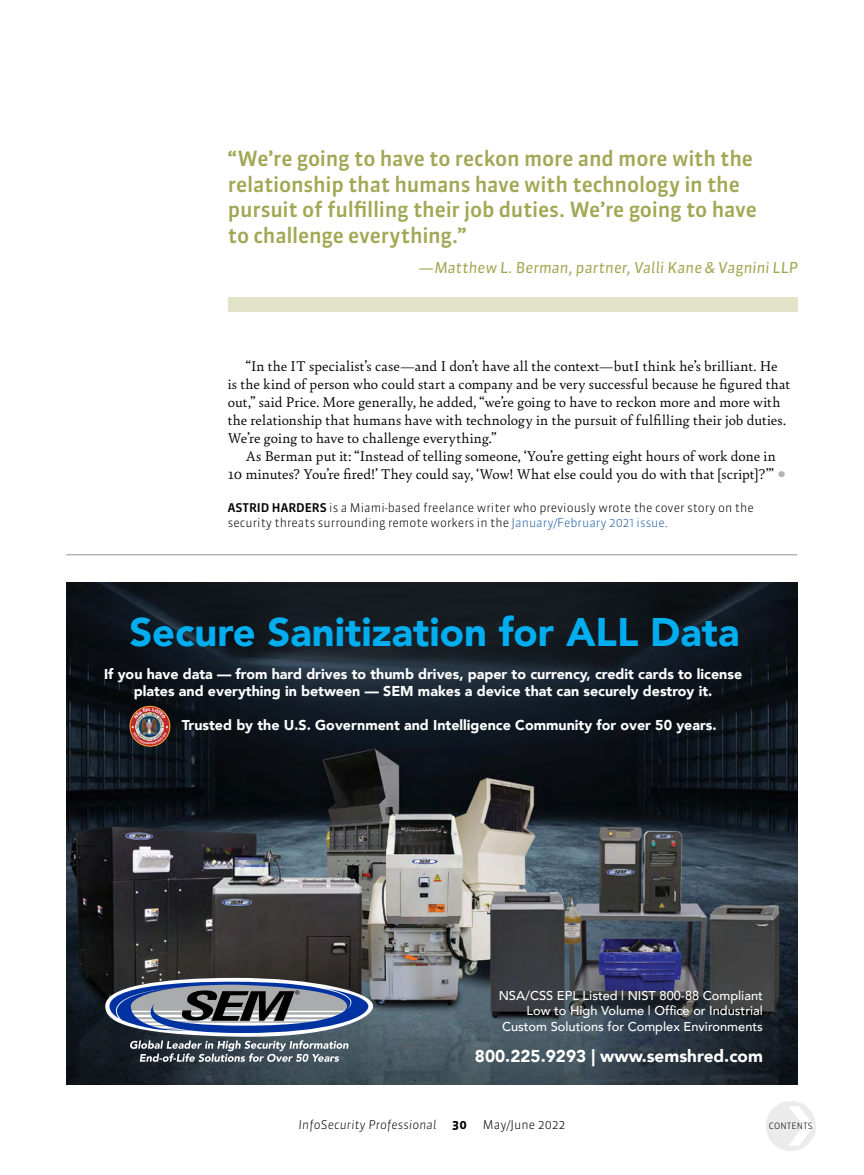
<style>
.page{position:relative;width:864px;height:1175px;background:#fff}
.page>*{position:absolute;margin:0;border:0;box-sizing:border-box;transform-origin:0 0}
.t1{font:900 39.9px "Avenir";color:#00aeef}
.t2{font:500 21px/25.5px "Sanuk OT";letter-spacing:-.01em;color:#a1a753}
.t3{font:900 17.1px "Avenir";color:#fff}
.t4{font:15px/18px "Bely";letter-spacing:.01em;color:#000}
.t5{font:italic 15px "Sanuk OT";letter-spacing:.005em;color:#a1a753}
.t6{font:900 14.25px/17.1px "Avenir";color:#fff;text-align:center}
.t7{font:500 12.9px/15.6px "Avenir";color:#fff;text-align:right}
.t8{font:300 12px/15px "Sanuk OT";color:#000}
.t9{font:italic 300 12px "Sanuk OT";letter-spacing:.01em;color:#000}
.t10{font:700 12px "Sanuk OT";color:#000}
.t11{font:300 8.7px "Sanuk OT";letter-spacing:.01em;color:#000}
.s1{color:#b1b4b6}
.s2{font-weight:500}
.s3{color:#2360a7}
</style>
<div class="page">
<div style="left:766px;top:1101px;width:50px;height:50px;background:#ebebec;border-radius:50%"></div>
<div style="left:228px;top:297px;width:570px;height:15px;background:#e2e4ca"></div>
<hr style="left:66px;top:554px;width:731px;height:1px;background:#939598">
<img style="left:66px;top:582px;width:732px;height:502px">
<svg style="left:105px;top:977px;width:268px;height:84px;background:#647084"></svg>
<svg style="left:130px;top:706px;width:40px;height:40px"></svg>
<div style="left:130px;top:706px;width:40px;height:40px;border:1px solid #fbb03a;border-radius:50%"></div>
<img style="left:136px;top:719px;width:28px;height:6px">
<svg style="left:134px;top:708px;width:32px;height:11px"></svg>
<svg style="left:131px;top:725px;width:37px;height:19px"></svg>
<h2 class="t2" style="left:228px;top:146px;width:530px">“We’re going to have to reckon more and more with the relationship that humans have with technology in the pursuit of fulfilling their job duties. We’re going to have to challenge everything.”</h2>
<p class="t5" style="left:419px;top:258px;width:381px">—Matthew L. Berman, partner, Valli Kane &amp; Vagnini LLP</p>
<p class="t4" style="left:228px;top:356px;width:564px;text-indent:18px">“In the IT specialist’s case—and I don’t have all the context—butI think he’s brilliant. He is the kind of person who could start a company and be very successful because he figured that out,” said Price. More generally, he added, “we’re going to have to reckon more and more with the relationship that humans have with technology in the pursuit of fulfilling their job duties.<br>We’re going to have to challenge everything.”</p>
<p class="t4" style="left:228px;top:446px;width:560px;text-align:center">As Berman put it: “Instead of telling someone, ‘You’re getting eight hours of work done in<br>10 minutes? You’re fired!’ They could say, ‘Wow! What else could you do with that [script]?’” <span class="s1">○</span></p>
<p class="t8" style="left:228px;top:500px;width:527px"><span class="s2">ASTRID HARDERS</span> is a Miami-based freelance writer who previously wrote the cover story on the security threats surrounding remote workers in the <span class="s3">January/February 2021 issue</span>.</p>
<h1 class="t1" style="left:129px;top:597px;width:612px">Secure Sanitization for ALL Data</h1>
<p class="t6" style="left:104px;top:665px;width:640px">If you have data — from hard drives to thumb drives, paper to currency, credit cards to license plates and everything in between — SEM makes a device that can securely destroy it.</p>
<p class="t6" style="left:182px;top:716px;width:537px">Trusted by the U.S. Government and Intelligence Community for over 50 years.</p>
<p class="t7" style="left:499px;top:986px;width:266px">NSA/CSS EPL Listed | NIST 800-88 Compliant<br>Low to High Volume | Office or Industrial<br>Custom Solutions for Complex Environments</p>
<p class="t3" style="left:475px;top:1041px;width:289px">800.225.9293 | www.semshred.com</p>
<p class="t9" style="left:299px;top:1117px;width:139px">InfoSecurity Professional</p>
<p class="t10" style="left:452px;top:1117px;width:16px">30</p>
<p class="t8" style="left:483px;top:1117px;width:84px">May/June 2022</p>
<p class="t11" style="left:769px;top:1120px;width:45px">CONTENTS</p>
</div>
